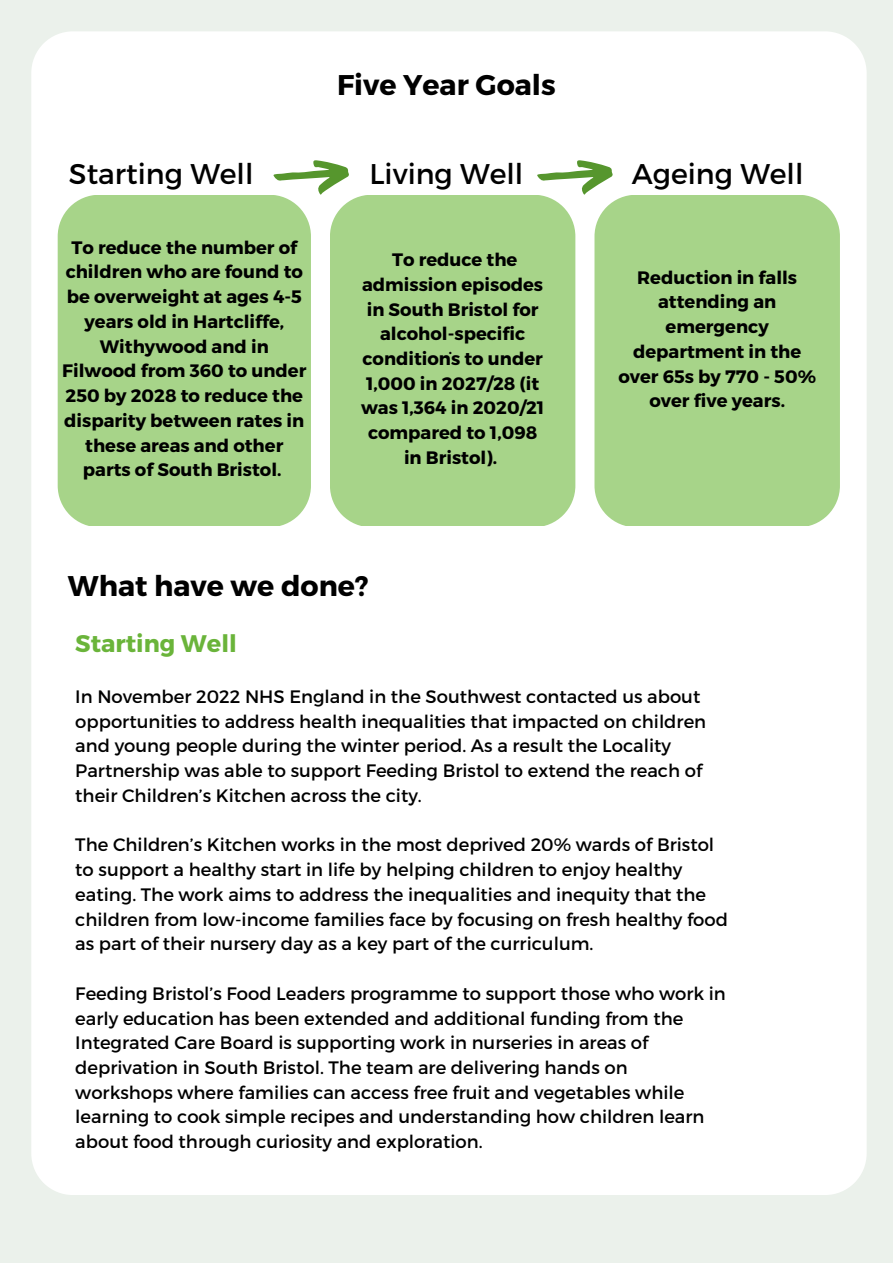
<style>
.page{position:relative;width:893px;height:1264px;background:#fff}
.page>*{position:absolute;margin:0;border:0;box-sizing:border-box;transform-origin:0 0}
.t1{font:28.5px "Montserrat";color:#000}
.t2{font:700 28.5px "Montserrat";color:#000}
.t3{font:700 24px "Montserrat";color:#6ab43a}
.t4{font:18px/24.8px "Montserrat";color:#000}
.t5{font:700 18px/24.8px "Montserrat";color:#000;text-align:center}
</style>
<div class="page">
<div style="left:0;top:0;width:892px;height:1262px;background:#ebf1eb"></div>
<div style="left:31px;top:31px;width:835px;height:1163px;background:#fff"></div>
<div style="left:58px;top:195px;width:253px;height:330px;background:#a7d489"></div>
<div style="left:330px;top:195px;width:245px;height:330px;background:#a7d489"></div>
<div style="left:594px;top:195px;width:245px;height:330px;background:#a7d489"></div>
<svg style="left:273px;top:160px;width:76px;height:35px"></svg>
<svg style="left:536px;top:160px;width:76px;height:35px"></svg>
<h1 class="t1" style="left:69px;top:156px;width:186px">Starting Well</h1>
<p class="t5" style="left:62px;top:235px;width:245px">To reduce the number of children who are found to be overweight at ages 4-5 years old in Hartcliffe,<br>Withywood and in<br>Filwood from 360 to under<br>250 by 2028 to reduce the disparity between rates in these areas and other parts of South Bristol.</p>
<h1 class="t2" style="left:337px;top:67px;width:220px">Five Year Goals</h1>
<h1 class="t1" style="left:369px;top:157px;width:155px">Living Well</h1>
<h1 class="t1" style="left:631px;top:156px;width:173px">Ageing Well</h1>
<p class="t5" style="left:361px;top:247px;width:185px">To reduce the admission episodes in South Bristol for alcohol-specific conditions to under<br>1,000 in 2027/28 (it was 1,364 in 2020/21 compared to 1,098 in Bristol).</p>
<p class="t5" style="left:618px;top:265px;width:199px">Reduction in falls attending an emergency department in the over 65s by 770 - 50% over five years.</p>
<p class="t4" style="left:448px;top:335px;width:5px">.</p>
<p class="t4" style="left:712px;top:335px;width:5px">.</p>
<h1 class="t2" style="left:68px;top:568px;width:302px">What have we done?</h1>
<h2 class="t3" style="left:75px;top:629px;width:163px">Starting Well</h2>
<p class="t4" style="left:75px;top:684px;width:632px">In November 2022 NHS England in the Southwest contacted us about opportunities to address health inequalities that impacted on children and young people during the winter period. As a result the Locality Partnership was able to support Feeding Bristol to extend the reach of their Children’s Kitchen across the city.</p>
<p class="t4" style="left:75px;top:832px;width:654px">The Children’s Kitchen works in the most deprived 20% wards of Bristol to support a healthy start in life by helping children to enjoy healthy eating. The work aims to address the inequalities and inequity that the children from low-income families face by focusing on fresh healthy food as part of their nursery day as a key part of the curriculum.</p>
<p class="t4" style="left:75px;top:980px;width:652px">Feeding Bristol’s Food Leaders programme to support those who work in early education has been extended and additional funding from the Integrated Care Board is supporting work in nurseries in areas of deprivation in South Bristol. The team are delivering hands on workshops where families can access free fruit and vegetables while learning to cook simple recipes and understanding how children learn about food through curiosity and exploration.</p>
</div>
